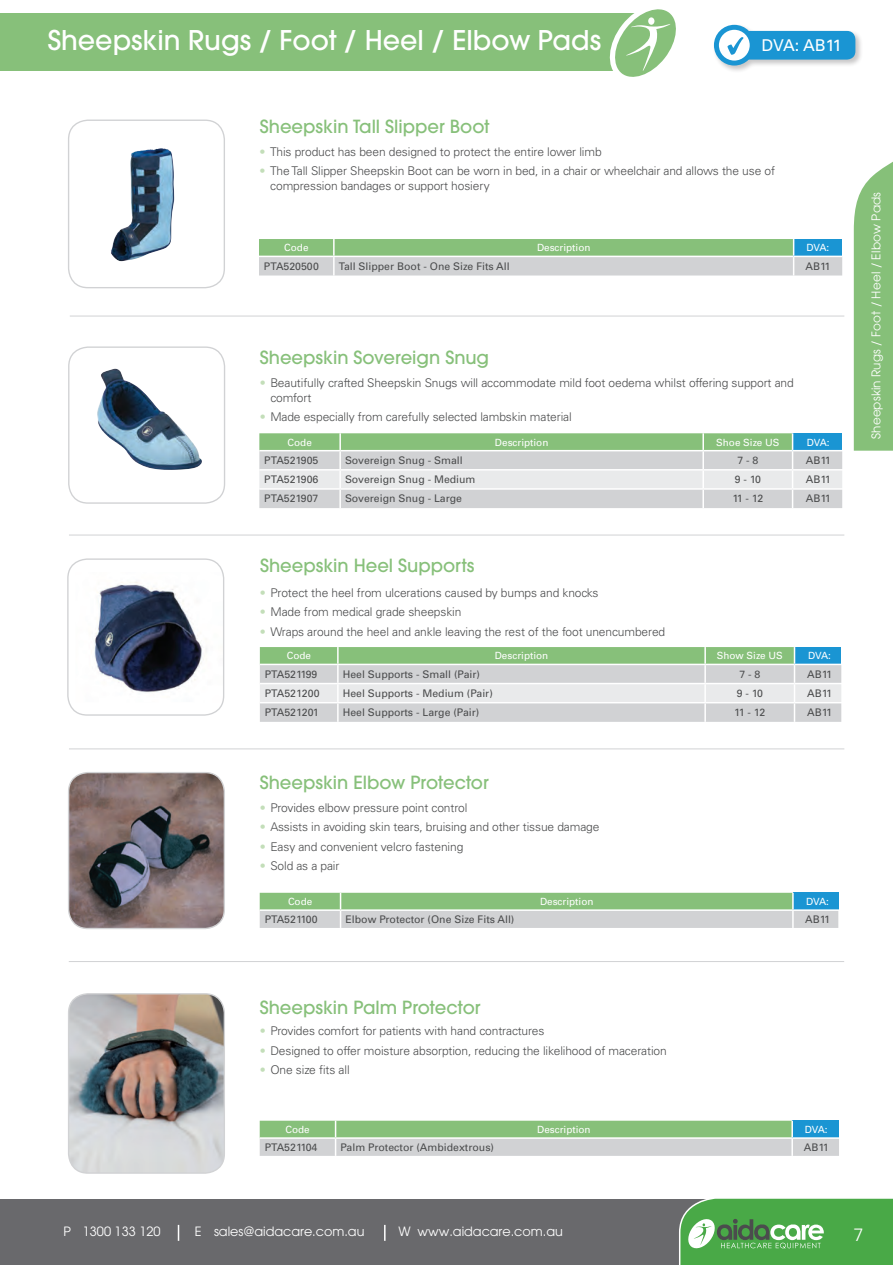
<style>
.page{position:relative;width:893px;height:1265px;background:#fff}
.page>*{position:absolute;margin:0;border:0;box-sizing:border-box;transform-origin:0 0}
.t1{font:500 27px "Avant Garde";color:#fff}
.heading_2_blue{font:500 18px "Avant Garde";color:#87c07a}
.t2{font:300 18px "Univers";color:#fff}
.t3{font:16.35px "Univers";letter-spacing:-.02em;color:#fff}
.t4{font:12.75px "Avant Garde";color:#fff}
.t5{font:300 12px/15px "Univers";letter-spacing:-.01em;color:#4b4c4d}
.tab_heading{font:12px "Avant Garde";letter-spacing:.01em;color:#fff}
.table_data_B{font:10.5px "Univers";color:#4b4c4d}
.table_data_heading_B{font:9.9px "Univers";color:#fff}
.s1{color:#c3deb9}
</style>
<div class="page">
<hr style="left:69px;top:534px;width:775px;height:1px;background:#d1d2d4">
<hr style="left:69px;top:748px;width:775px;height:1px;background:#d1d2d4">
<img style="left:111px;top:148px;width:63px;height:114px">
<div style="left:68px;top:119px;width:157px;height:169px;border:1px solid #d1d2d4;border-radius:19px"></div>
<hr style="left:70px;top:316px;width:774px;height:1px;background:#d1d2d4">
<img style="left:97px;top:369px;width:105px;height:101px">
<div style="left:68px;top:346px;width:157px;height:158px;border:1px solid #d1d2d4;border-radius:19px"></div>
<div style="left:712px;top:23px;width:151px;height:50px;background:#231f20;opacity:.25"></div>
<div style="left:741px;top:31px;width:114px;height:29px;background:#1a95d3;border-radius:9px"></div>
<svg style="left:716px;top:27px;width:36px;height:36px"></svg>
<div style="left:714px;top:25px;width:40px;height:41px;border:5px solid #1a95d3;border-radius:50%"></div>
<svg style="left:727px;top:36px;width:17px;height:19px"></svg>
<svg style="left:259px;top:239px;width:583px;height:36px;background:#adcab0"></svg>
<svg style="left:259px;top:433px;width:583px;height:75px;background:#c7d6ca"></svg>
<svg style="left:853px;top:162px;width:39px;height:288px;background:#8fc583"></svg>
<img style="left:93px;top:572px;width:131px;height:130px">
<div style="left:67px;top:558px;width:157px;height:157px;border:1px solid #d1d2d4;border-radius:19px"></div>
<svg style="left:260px;top:647px;width:581px;height:75px;background:#c7d5ca"></svg>
<hr style="left:69px;top:961px;width:775px;height:1px;background:#d1d2d4">
<img style="left:69px;top:993px;width:155px;height:180px">
<div style="left:68px;top:993px;width:157px;height:180px;border:1px solid #d1d2d4;border-radius:19px"></div>
<img style="left:69px;top:772px;width:155px;height:156px">
<div style="left:68px;top:772px;width:157px;height:157px;border:1px solid #d1d2d4;border-radius:19px"></div>
<svg style="left:260px;top:892px;width:578px;height:36px;background:#adcbb0"></svg>
<svg style="left:260px;top:1120px;width:579px;height:35px;background:#accaaf"></svg>
<div style="left:0;top:1199px;width:892px;height:65px;background:#69696c"></div>
<svg style="left:178px;top:1224px;width:1px;height:16px"></svg>
<svg style="left:384px;top:1224px;width:1px;height:16px"></svg>
<div style="left:0;top:13px;width:651px;height:58px;background:#87c07a"></div>
<svg style="left:609px;top:9px;width:67px;height:68px"></svg>
<div style="left:648px;top:17px;width:6px;height:8px;background:#fff;border-radius:50%"></div>
<svg style="left:678px;top:1198px;width:215px;height:67px;background:#5bac59"></svg>
<p class="t1" style="left:48px;top:24px;width:555px">Sheepskin Rugs / Foot / Heel / Elbow Pads</p>
<p class="t1" style="left:62px;top:24px;width:555px">Sh epskin Rugs / Foot / H el / Elbow Pads</p>
<p class="t3" style="left:761px;top:35px;width:81px">DVA: AB11</p>
<p class="heading_2_blue" style="left:260px;top:115px;width:231px">Sheepskin Tall Slipper Boot</p>
<p class="t5" style="left:259px;top:144px;width:343px"><span class="s1">•</span> This product has been designed to protect the entire lower limb</p>
<p class="t5" style="left:270px;top:164px;width:506px;text-indent:-11px"><span class="s1">•</span> The Tall Slipper Sheepskin Boot can be worn in bed, in a chair or wheelchair and allows the use of compression bandages or support hosiery</p>
<p class="table_data_heading_B" style="left:284px;top:242px;width:26px">Code</p>
<p class="table_data_heading_B" style="left:537px;top:242px;width:55px">Description</p>
<p class="table_data_heading_B" style="left:806px;top:242px;width:24px">DVA:</p>
<p class="table_data_B" style="left:264px;top:260px;width:57px">PTA520500</p>
<p class="table_data_B" style="left:339px;top:260px;width:172px">Tall Slipper Boot - One Size Fits All</p>
<p class="table_data_B" style="left:805px;top:260px;width:26px">AB11</p>
<p class="heading_2_blue" style="left:260px;top:346px;width:231px">Sheepskin Sovereign Snug</p>
<p class="t5" style="left:270px;top:375px;width:525px;text-indent:-11px"><span class="s1">•</span> Beautifully crafted Sheepskin Snugs will accommodate mild foot oedema whilst offering support and comfort</p>
<p class="t5" style="left:260px;top:409px;width:313px"><span class="s1">•</span> Made especially from carefully selected lambskin material</p>
<p class="table_data_heading_B" style="left:287px;top:436px;width:26px">Code</p>
<p class="table_data_heading_B" style="left:495px;top:436px;width:55px">Description</p>
<p class="table_data_heading_B" style="left:716px;top:436px;width:65px">Shoe Size US</p>
<p class="table_data_heading_B" style="left:806px;top:436px;width:24px">DVA:</p>
<p class="table_data_B" style="left:264px;top:454px;width:56px">PTA521905</p>
<p class="table_data_B" style="left:345px;top:454px;width:119px">Sovereign Snug - Small</p>
<p class="table_data_B" style="left:737px;top:454px;width:23px">7 - 8</p>
<p class="table_data_B" style="left:805px;top:454px;width:26px">AB11</p>
<p class="table_data_B" style="left:264px;top:473px;width:56px">PTA521906</p>
<p class="table_data_B" style="left:345px;top:473px;width:132px">Sovereign Snug - Medium</p>
<p class="table_data_B" style="left:734px;top:473px;width:28px">9 - 10</p>
<p class="table_data_B" style="left:805px;top:473px;width:26px">AB11</p>
<p class="table_data_B" style="left:264px;top:492px;width:56px">PTA521907</p>
<p class="table_data_B" style="left:345px;top:492px;width:118px">Sovereign Snug - Large</p>
<p class="table_data_B" style="left:732px;top:492px;width:33px">11 - 12</p>
<p class="table_data_B" style="left:805px;top:492px;width:26px">AB11</p>
<p class="heading_2_blue" style="left:260px;top:554px;width:216px">Sheepskin Heel Supports</p>
<p class="t5" style="left:260px;top:585px;width:340px"><span class="s1">•</span> Protect the heel from ulcerations caused by bumps and knocks</p>
<p class="t5" style="left:260px;top:604px;width:203px"><span class="s1">•</span> Made from medical grade sheepskin</p>
<p class="t5" style="left:260px;top:624px;width:407px"><span class="s1">•</span> Wraps around the heel and ankle leaving the rest of the foot unencumbered</p>
<p class="table_data_heading_B" style="left:287px;top:650px;width:26px">Code</p>
<p class="table_data_heading_B" style="left:495px;top:650px;width:55px">Description</p>
<p class="table_data_heading_B" style="left:716px;top:650px;width:67px">Show Size US</p>
<p class="table_data_heading_B" style="left:808px;top:650px;width:24px">DVA:</p>
<p class="table_data_B" style="left:265px;top:668px;width:54px">PTA521199</p>
<p class="table_data_B" style="left:343px;top:668px;width:139px">Heel Supports - Small (Pair)</p>
<p class="table_data_B" style="left:739px;top:668px;width:23px">7 - 8</p>
<p class="table_data_B" style="left:807px;top:668px;width:26px">AB11</p>
<p class="table_data_B" style="left:265px;top:687px;width:56px">PTA521200</p>
<p class="table_data_B" style="left:343px;top:687px;width:151px">Heel Supports - Medium (Pair)</p>
<p class="table_data_B" style="left:736px;top:687px;width:28px">9 - 10</p>
<p class="table_data_B" style="left:807px;top:687px;width:26px">AB11</p>
<p class="table_data_B" style="left:265px;top:706px;width:55px">PTA521201</p>
<p class="table_data_B" style="left:343px;top:706px;width:138px">Heel Supports - Large (Pair)</p>
<p class="table_data_B" style="left:734px;top:706px;width:33px">11 - 12</p>
<p class="table_data_B" style="left:807px;top:706px;width:26px">AB11</p>
<p class="heading_2_blue" style="left:260px;top:771px;width:231px">Sheepskin Elbow Protector</p>
<p class="t5" style="left:260px;top:800px;width:209px"><span class="s1">•</span> Provides elbow pressure point control</p>
<p class="t5" style="left:260px;top:819px;width:341px"><span class="s1">•</span> Assists in avoiding skin tears, bruising and other tissue damage</p>
<p class="t5" style="left:260px;top:839px;width:205px"><span class="s1">•</span> Easy and convenient velcro fastening</p>
<p class="t5" style="left:260px;top:858px;width:81px"><span class="s1">•</span> Sold as a pair</p>
<p class="table_data_heading_B" style="left:288px;top:896px;width:26px">Code</p>
<p class="table_data_heading_B" style="left:540px;top:896px;width:55px">Description</p>
<p class="table_data_heading_B" style="left:806px;top:896px;width:24px">DVA:</p>
<p class="table_data_B" style="left:265px;top:913px;width:55px">PTA521100</p>
<p class="table_data_B" style="left:345px;top:913px;width:170px">Elbow Protector (One Size Fits All)</p>
<p class="table_data_B" style="left:805px;top:913px;width:26px">AB11</p>
<p class="tab_heading" style="left:868px;top:439px;width:248px;rotate:-90deg">Sheepskin Rugs / Foot / Heel / Elbow Pads</p>
<p class="heading_2_blue" style="left:260px;top:995px;width:222px">Sheepskin Palm Protector</p>
<p class="t5" style="left:260px;top:1023px;width:286px"><span class="s1">•</span> Provides comfort for patients with hand contractures</p>
<p class="t5" style="left:260px;top:1042px;width:408px"><span class="s1">•</span> Designed to offer moisture absorption, reducing the likelihood of maceration</p>
<p class="t5" style="left:260px;top:1062px;width:91px"><span class="s1">•</span> One size fits all</p>
<p class="table_data_heading_B" style="left:285px;top:1123px;width:26px">Code</p>
<p class="table_data_heading_B" style="left:537px;top:1123px;width:55px">Description</p>
<p class="table_data_heading_B" style="left:804px;top:1123px;width:24px">DVA:</p>
<p class="table_data_B" style="left:265px;top:1141px;width:54px">PTA521104</p>
<p class="table_data_B" style="left:340px;top:1141px;width:155px">Palm Protector (Ambidextrous)</p>
<p class="table_data_B" style="left:803px;top:1141px;width:26px">AB11</p>
<p class="t4" style="left:64px;top:1223px;width:98px">P 1300 133 120</p>
<p class="t4" style="left:195px;top:1223px;width:171px">E sales@aidacare.com.au</p>
<p class="t4" style="left:398px;top:1223px;width:166px">W www.aidacare.com.au</p>
<h2 class="t2" style="left:853px;top:1224px;width:12px">7</h2>
</div>
